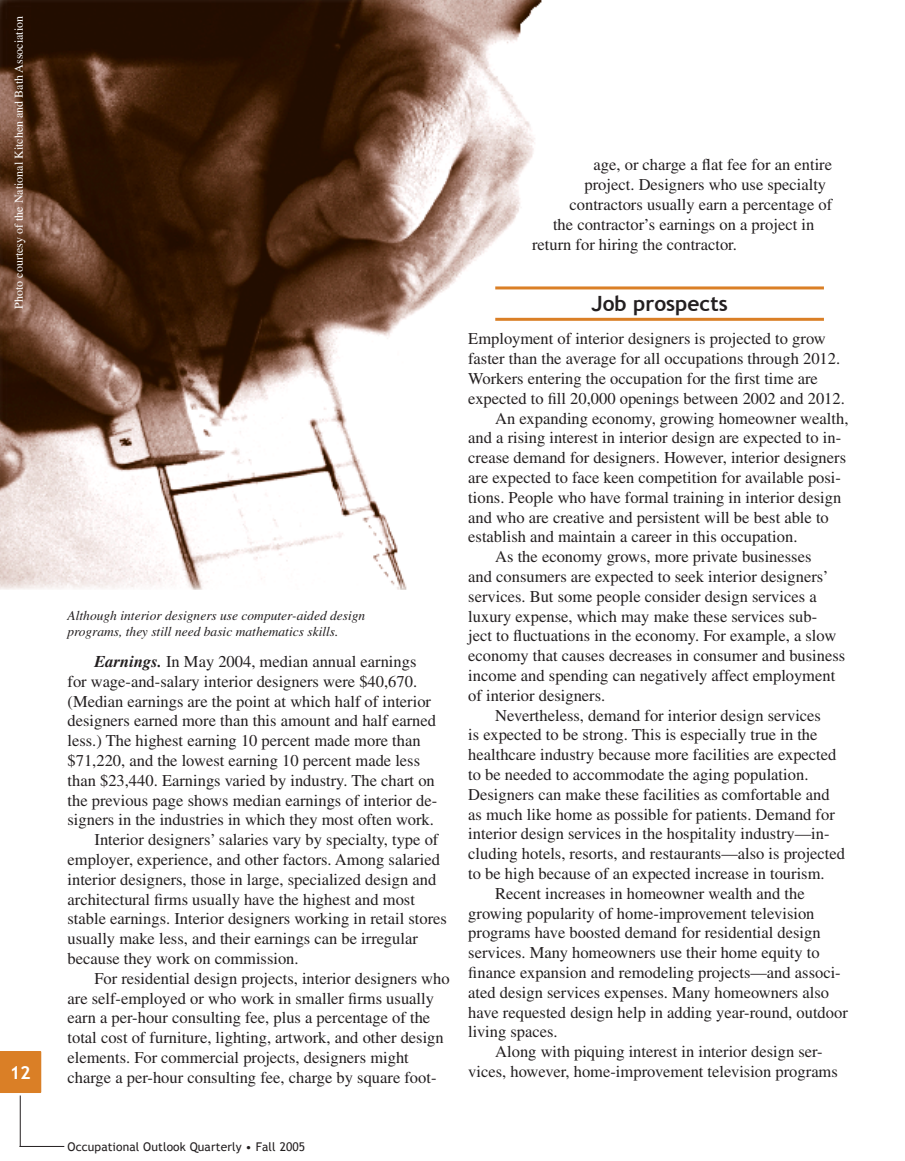
<style>
.page{position:relative;width:905px;height:1161px;background:#fff}
.page>*{position:absolute;margin:0;border:0;box-sizing:border-box;transform-origin:0 0}
.t1{font:700 21px "Trebuchet MS";color:#231f20}
.t2{font:700 18px "Trebuchet MS";color:#fff}
.t3{font:16.5px "Times";color:#231f20}
.t4{font:italic 13.5px/16.2px "Times";color:#231f20}
.t5{font:12px "Times";color:#fff}
.t6{font:12px "Trebuchet MS";letter-spacing:.01em;color:#231f20}
.s1{font-weight:700;font-style:italic}
</style>
<div class="page">
<div style="left:0;top:1051px;width:41px;height:42px;background:#da7f26"></div>
<hr style="left:20px;top:1146px;width:44px;height:1px;background:#231f20">
<hr style="left:20px;top:1096px;width:1px;height:50px;background:#231f20">
<img style="left:0;top:0;width:744px;height:589px">
<hr style="left:495px;top:286px;width:329px;height:3px;background:#da7f26">
<hr style="left:495px;top:318px;width:329px;height:3px;background:#da7f26">
<p class="t5" style="left:12px;top:309px;width:294px;rotate:-90deg">Photo courtesy of the National Kitchen and Bath Association</p>
<p class="t2" style="left:10px;top:1061px;width:23px">12</p>
<p class="t4" style="left:68px;top:607px;width:299px">Although interior designers use computer-aided design programs, they still need basic mathematics skills.</p>
<p class="t3" style="left:94px;top:652px;width:323px"><span class="s1">Earnings.</span> In May 2004, median annual earnings</p>
<p class="t3" style="left:68px;top:672px;width:351px">for wage-and-salary interior designers were $40,670.</p>
<p class="t3" style="left:68px;top:692px;width:365px">(Median earnings are the point at which half of interior</p>
<p class="t3" style="left:68px;top:712px;width:370px">designers earned more than this amount and half earned</p>
<p class="t3" style="left:68px;top:731px;width:355px">less.) The highest earning 10 percent made more than</p>
<p class="t3" style="left:68px;top:751px;width:354px">$71,220, and the lowest earning 10 percent made less</p>
<p class="t3" style="left:68px;top:771px;width:369px">than $23,440. Earnings varied by industry. The chart on</p>
<p class="t3" style="left:68px;top:791px;width:371px">the previous page shows median earnings of interior de-</p>
<p class="t3" style="left:68px;top:811px;width:368px">signers in the industries in which they most often work.</p>
<p class="t3" style="left:95px;top:830px;width:345px">Interior designers’ salaries vary by specialty, type of</p>
<p class="t3" style="left:68px;top:850px;width:374px">employer, experience, and other factors. Among salaried</p>
<p class="t3" style="left:68px;top:870px;width:370px">interior designers, those in large, specialized design and</p>
<p class="t3" style="left:68px;top:890px;width:349px">architectural firms usually have the highest and most</p>
<p class="t3" style="left:68px;top:910px;width:381px">stable earnings. Interior designers working in retail stores</p>
<p class="t3" style="left:68px;top:929px;width:352px">usually make less, and their earnings can be irregular</p>
<p class="t3" style="left:68px;top:949px;width:233px">because they work on commission.</p>
<p class="t3" style="left:95px;top:969px;width:356px">For residential design projects, interior designers who</p>
<p class="t3" style="left:68px;top:989px;width:368px">are self-employed or who work in smaller firms usually</p>
<p class="t3" style="left:68px;top:1009px;width:364px">earn a per-hour consulting fee, plus a percentage of the</p>
<p class="t3" style="left:68px;top:1028px;width:378px">total cost of furniture, lighting, artwork, and other design</p>
<p class="t3" style="left:68px;top:1048px;width:343px">elements. For commercial projects, designers might</p>
<p class="t3" style="left:68px;top:1068px;width:370px">charge a per-hour consulting fee, charge by square foot-</p>
<p class="t3" style="left:593px;top:156px;width:240px">age, or charge a flat fee for an entire</p>
<p class="t3" style="left:584px;top:175px;width:243px">project. Designers who use specialty</p>
<p class="t3" style="left:569px;top:195px;width:264px">contractors usually earn a percentage of</p>
<p class="t3" style="left:553px;top:215px;width:263px">the contractor’s earnings on a project in</p>
<p class="t3" style="left:532px;top:235px;width:206px">return for hiring the contractor.</p>
<p class="t1" style="left:591px;top:290px;width:138px">Job prospects</p>
<p class="t3" style="left:468px;top:330px;width:359px">Employment of interior designers is projected to grow</p>
<p class="t3" style="left:468px;top:349px;width:373px">faster than the average for all occupations through 2012.</p>
<p class="t3" style="left:468px;top:369px;width:351px">Workers entering the occupation for the first time are</p>
<p class="t3" style="left:468px;top:389px;width:378px">expected to fill 20,000 openings between 2002 and 2012.</p>
<p class="t3" style="left:495px;top:409px;width:355px">An expanding economy, growing homeowner wealth,</p>
<p class="t3" style="left:468px;top:429px;width:374px">and a rising interest in interior design are expected to in-</p>
<p class="t3" style="left:468px;top:448px;width:379px">crease demand for designers. However, interior designers</p>
<p class="t3" style="left:468px;top:468px;width:374px">are expected to face keen competition for available posi-</p>
<p class="t3" style="left:468px;top:488px;width:374px">tions. People who have formal training in interior design</p>
<p class="t3" style="left:468px;top:508px;width:362px">and who are creative and persistent will be best able to</p>
<p class="t3" style="left:468px;top:528px;width:331px">establish and maintain a career in this occupation.</p>
<p class="t3" style="left:495px;top:547px;width:318px">As the economy grows, more private businesses</p>
<p class="t3" style="left:468px;top:567px;width:362px">and consumers are expected to seek interior designers’</p>
<p class="t3" style="left:468px;top:587px;width:350px">services. But some people consider design services a</p>
<p class="t3" style="left:468px;top:607px;width:350px">luxury expense, which may make these services sub-</p>
<p class="t3" style="left:468px;top:627px;width:369px">ject to fluctuations in the economy. For example, a slow</p>
<p class="t3" style="left:468px;top:646px;width:378px">economy that causes decreases in consumer and business</p>
<p class="t3" style="left:468px;top:666px;width:368px">income and spending can negatively affect employment</p>
<p class="t3" style="left:468px;top:686px;width:139px">of interior designers.</p>
<p class="t3" style="left:495px;top:706px;width:327px">Nevertheless, demand for interior design services</p>
<p class="t3" style="left:468px;top:726px;width:351px">is expected to be strong. This is especially true in the</p>
<p class="t3" style="left:468px;top:745px;width:369px">healthcare industry because more facilities are expected</p>
<p class="t3" style="left:468px;top:765px;width:342px">to be needed to accommodate the aging population.</p>
<p class="t3" style="left:468px;top:785px;width:363px">Designers can make these facilities as comfortable and</p>
<p class="t3" style="left:468px;top:805px;width:368px">as much like home as possible for patients. Demand for</p>
<p class="t3" style="left:468px;top:825px;width:363px">interior design services in the hospitality industry—in-</p>
<p class="t3" style="left:468px;top:844px;width:378px">cluding hotels, resorts, and restaurants—also is projected</p>
<p class="t3" style="left:468px;top:864px;width:358px">to be high because of an expected increase in tourism.</p>
<p class="t3" style="left:495px;top:884px;width:311px">Recent increases in homeowner wealth and the</p>
<p class="t3" style="left:468px;top:904px;width:348px">growing popularity of home-improvement television</p>
<p class="t3" style="left:468px;top:924px;width:354px">programs have boosted demand for residential design</p>
<p class="t3" style="left:468px;top:943px;width:353px">services. Many homeowners use their home equity to</p>
<p class="t3" style="left:468px;top:963px;width:374px">finance expansion and remodeling projects—and associ-</p>
<p class="t3" style="left:468px;top:983px;width:362px">ated design services expenses. Many homeowners also</p>
<p class="t3" style="left:468px;top:1003px;width:381px">have requested design help in adding year-round, outdoor</p>
<p class="t3" style="left:468px;top:1023px;width:91px">living spaces.</p>
<p class="t3" style="left:495px;top:1042px;width:329px">Along with piquing interest in interior design ser-</p>
<p class="t3" style="left:468px;top:1062px;width:371px">vices, however, home-improvement television programs</p>
<p class="t6" style="left:68px;top:1139px;width:239px">Occupational Outlook Quarterly • Fall 2005</p>
</div>
